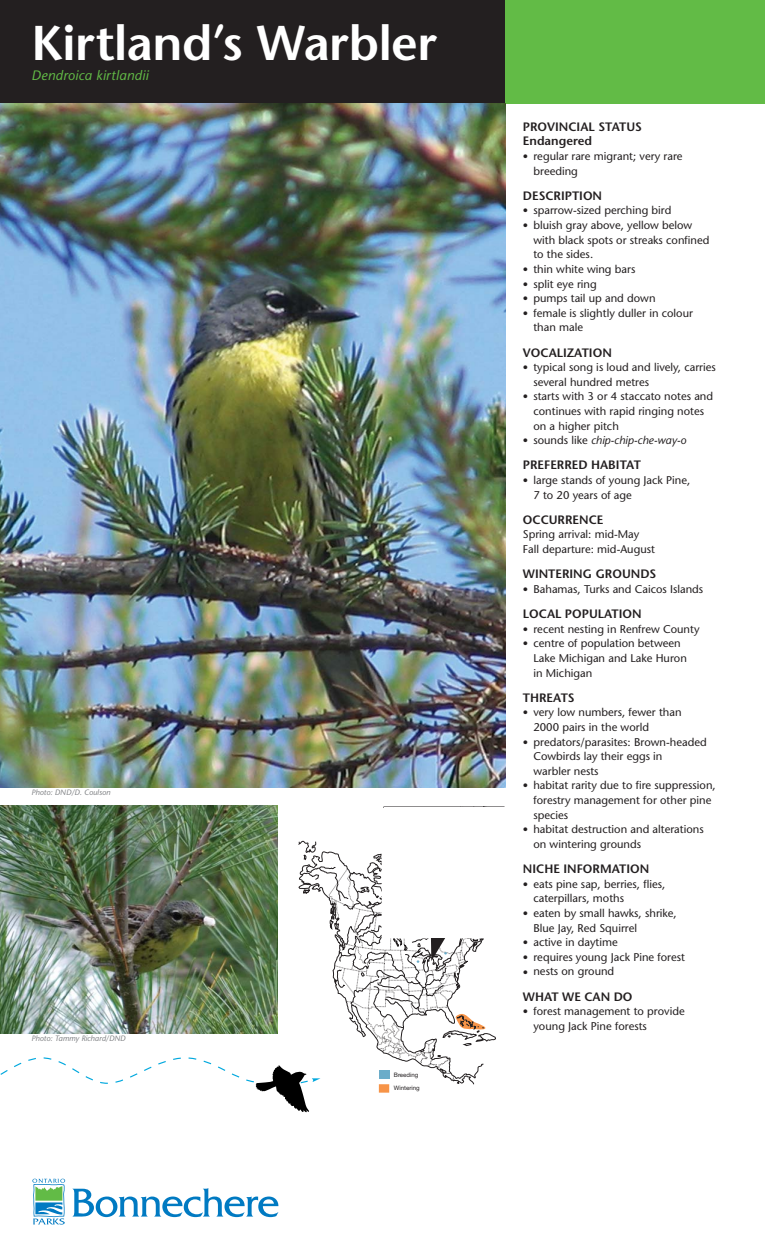
<style>
.page{position:relative;width:765px;height:1260px;background:#fff}
.page>*{position:absolute;margin:0;border:0;box-sizing:border-box;transform-origin:0 0}
.t1{font:600 48.75px "Stone Sans";letter-spacing:-.01em;color:#fff}
.t2{font:italic 13.62px "Stone Sans";letter-spacing:.02em;color:#62bb46}
.t3{font:600 12.25px/14.6px "Stone Sans";color:#231f20}
.t4{font:11.25px/14.6px "Stone Sans";color:#231f20}
.t5{font:italic 11.25px "Stone Sans";color:#231f20}
.t6{font:italic 7.75px "Stone Sans";color:#808285}
.t7{font:6.12px "Helvetica Neue";color:#231f20}
.s1{font-size:10.75px}
.s2{font-style:normal;font-size:10.75px}
.s3{font-style:normal}
</style>
<div class="page">
<div style="left:0;top:0;width:765px;height:103px;background:#231f20"></div>
<div style="left:505px;top:0;width:260px;height:103px;background:#62bb46"></div>
<img style="left:0;top:103px;width:505px;height:685px">
<img style="left:0;top:805px;width:505px;height:307px">
<div style="left:382px;top:809px;width:120px;height:129px;background:#fff"></div>
<div style="left:384px;top:807px;width:120px;height:129px;background:#fff"></div>
<svg style="left:72px;top:1188px;width:206px;height:29px"></svg>
<svg style="left:32px;top:1179px;width:33px;height:46px"></svg>
<p class="t1" style="left:32px;top:25px;width:407px">Kirtland’s Warbler</p>
<p class="t2" style="left:32px;top:70px;width:119px">Dendroica kirtlandii</p>
<p class="t6" style="left:32px;top:789px;width:80px">Photo: DND/D. Coulson</p>
<p class="t6" style="left:32px;top:1035px;width:96px">Photo: Tammy Richard/DND</p>
<p class="t7" style="left:394px;top:1072px;width:26px">Breeding</p>
<p class="t7" style="left:394px;top:1086px;width:27px">Wintering</p>
<h5 class="t3" style="left:523px;top:120px;width:121px">PROVINCIAL STATUS<br>Endangered</h5>
<p class="t4" style="left:533px;top:150px;width:151px;text-indent:-11px"><span class="s1">•</span> regular rare migrant; very rare breeding</p>
<h5 class="t3" style="left:523px;top:189px;width:81px">DESCRIPTION</h5>
<p class="t4" style="left:523px;top:204px;width:150px"><span class="s1">•</span> sparrow-sized perching bird</p>
<p class="t4" style="left:533px;top:219px;width:178px;text-indent:-11px"><span class="s1">•</span> bluish gray above, yellow below with black spots or streaks confined to the sides.</p>
<p class="t4" style="left:523px;top:263px;width:114px"><span class="s1">•</span> thin white wing bars</p>
<p class="t4" style="left:523px;top:277px;width:75px"><span class="s1">•</span> split eye ring</p>
<p class="t4" style="left:523px;top:292px;width:134px"><span class="s1">•</span> pumps tail up and down</p>
<p class="t4" style="left:533px;top:307px;width:161px;text-indent:-11px"><span class="s1">•</span> female is slightly duller in colour than male</p>
<h5 class="t3" style="left:523px;top:346px;width:90px">VOCALIZATION</h5>
<p class="t4" style="left:533px;top:361px;width:184px;text-indent:-11px"><span class="s1">•</span> typical song is loud and lively, carries several hundred metres</p>
<p class="t4" style="left:533px;top:390px;width:181px;text-indent:-11px"><span class="s1">•</span> starts with 3 or 4 staccato notes and continues with rapid ringing notes on a higher pitch</p>
<p class="t5" style="left:523px;top:436px;width:165px"><span class="s2">•</span> <span class="s3">sounds like</span> chip-chip-che-way-o</p>
<h5 class="t3" style="left:523px;top:459px;width:120px">PREFERRED HABITAT</h5>
<p class="t4" style="left:533px;top:474px;width:158px;text-indent:-11px"><span class="s1">•</span> large stands of young Jack Pine,<br>7 to 20 years of age</p>
<h5 class="t3" style="left:523px;top:514px;width:82px">OCCURRENCE</h5>
<p class="t4" style="left:523px;top:528px;width:134px">Spring arrival: mid-May<br>Fall departure: mid-August</p>
<h5 class="t3" style="left:523px;top:568px;width:135px">WINTERING GROUNDS</h5>
<p class="t4" style="left:523px;top:583px;width:182px"><span class="s1">•</span> Bahamas, Turks and Caicos Islands</p>
<h5 class="t3" style="left:523px;top:608px;width:120px">LOCAL POPULATION</h5>
<p class="t4" style="left:523px;top:623px;width:178px"><span class="s1">•</span> recent nesting in Renfrew County</p>
<p class="t4" style="left:533px;top:637px;width:155px;text-indent:-11px"><span class="s1">•</span> centre of population between<br>Lake Michigan and Lake Huron in Michigan</p>
<h5 class="t3" style="left:523px;top:691px;width:53px">THREATS</h5>
<p class="t4" style="left:533px;top:706px;width:150px;text-indent:-11px"><span class="s1">•</span> very low numbers, fewer than<br>2000 pairs in the world</p>
<p class="t4" style="left:533px;top:736px;width:175px;text-indent:-11px"><span class="s1">•</span> predators/parasites: Brown-headed<br>Cowbirds lay their eggs in<br>warbler nests</p>
<p class="t4" style="left:533px;top:779px;width:184px;text-indent:-11px"><span class="s1">•</span> habitat rarity due to fire suppression, forestry management for other pine species</p>
<p class="t4" style="left:533px;top:823px;width:172px;text-indent:-11px"><span class="s1">•</span> habitat destruction and alterations on wintering grounds</p>
<h5 class="t3" style="left:523px;top:863px;width:128px">NICHE INFORMATION</h5>
<p class="t4" style="left:533px;top:878px;width:133px;text-indent:-11px"><span class="s1">•</span> eats pine sap, berries, flies, caterpillars, moths</p>
<p class="t4" style="left:533px;top:907px;width:145px;text-indent:-11px"><span class="s1">•</span> eaten by small hawks, shrike,<br>Blue Jay, Red Squirrel</p>
<p class="t4" style="left:523px;top:936px;width:96px"><span class="s1">•</span> active in daytime</p>
<p class="t4" style="left:523px;top:951px;width:164px"><span class="s1">•</span> requires young Jack Pine forest</p>
<p class="t4" style="left:523px;top:965px;width:93px"><span class="s1">•</span> nests on ground</p>
<h5 class="t3" style="left:523px;top:990px;width:111px">WHAT WE CAN DO</h5>
<p class="t4" style="left:533px;top:1005px;width:153px;text-indent:-11px"><span class="s1">•</span> forest management to provide young Jack Pine forests</p>
</div>
